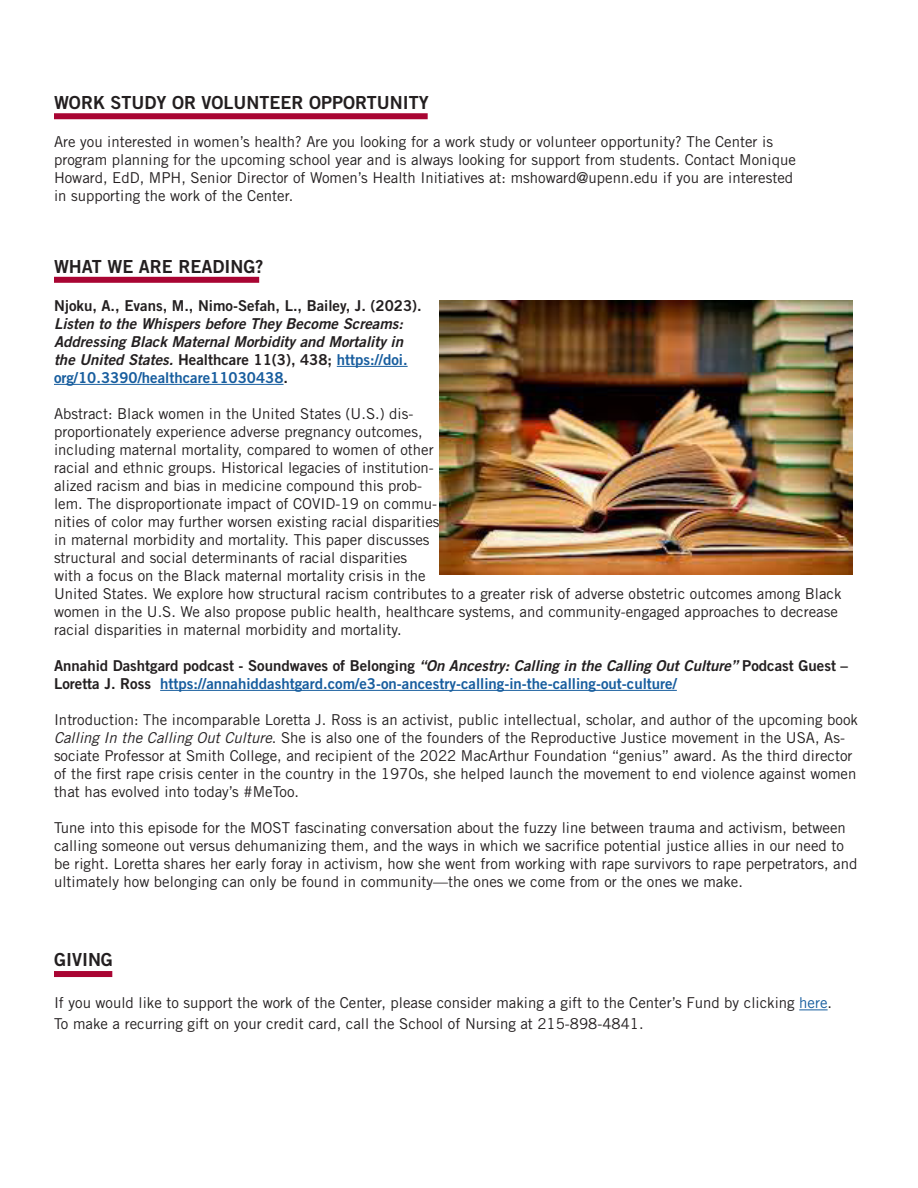
<style>
.page{position:relative;width:918px;height:1188px;background:#fff}
.page>*{position:absolute;margin:0;border:0;box-sizing:border-box;transform-origin:0 0}
.t1{font:18px "Trade Gothic LT Std Bd 2";color:#231f20}
.t2{font:15px/18px "Trade Gothic LT Std";color:#231f20}
.t3{font:15px/18px "Trade Gothic LT Std Bd 2 Obl";color:#231f20}
.t4{font:15px/18px "Trade Gothic LT Std Bd 2";color:#175d9e}
.s1{font-family:"Trade Gothic LT Std Bd 2"}
.s2{font-family:"Trade Gothic LT Std Bd 2";color:#175d9e}
.s3{color:#231f20}
.s4{font-family:"Trade Gothic LT Std Bd 2 Obl";color:#231f20}
.s5{font-style:italic}
.s6{color:#175d9e}
</style>
<div class="page">
<div style="left:54px;top:113px;width:374px;height:6px;background:#a90533"></div>
<hr style="left:337px;top:366px;width:71px;height:1px;background:#175d9e">
<hr style="left:54px;top:384px;width:230px;height:1px;background:#175d9e">
<hr style="left:160px;top:690px;width:517px;height:1px;background:#175d9e">
<div style="left:54px;top:277px;width:205px;height:6px;background:#a90533"></div>
<img style="left:440px;top:300px;width:412px;height:275px">
<div style="left:54px;top:971px;width:58px;height:6px;background:#a90533"></div>
<svg style="left:799px;top:1010px;width:29px;height:1px"></svg>
<p class="t1" style="left:54px;top:91px;width:376px">WORK STUDY OR VOLUNTEER OPPORTUNITY</p>
<p class="t2" style="left:54px;top:133px;width:743px">Are you interested in women’s health? Are you looking for a work study or volunteer opportunity? The Center is program planning for the upcoming school year and is always looking for support from students. Contact Monique Howard, EdD, MPH, Senior Director of Women’s Health Initiatives at: mshoward@upenn.edu if you are interested in supporting the work of the Center.</p>
<p class="t1" style="left:54px;top:255px;width:211px">WHAT WE ARE READING?</p>
<p class="t3" style="left:54px;top:297px;width:369px"><span class="s1">Njoku, A., Evans, M., Nimo-Sefah, L., Bailey, J. (2023).<br></span>Listen to the Whispers before They Become Screams:<br>Addressing Black Maternal Morbidity and Mortality in the United States. <span class="s1">Healthcare 11(3), 438;</span> <span class="s2">https://doi. org/10.3390/healthcare11030438</span><span class="s1">.</span></p>
<p class="t2" style="left:54px;top:404px;width:789px">Abstract: Black women in the United States (U.S.) dis-<br>proportionately experience adverse pregnancy outcomes,<br>including maternal mortality, compared to women of other<br>racial and ethnic groups. Historical legacies of institution-<br>alized racism and bias in medicine compound this prob-<br>lem. The disproportionate impact of COVID-19 on commu-<br>nities of color may further worsen existing racial disparities<br>in maternal morbidity and mortality. This paper discusses<br>structural and social determinants of racial disparities<br>with a focus on the Black maternal mortality crisis in the<br>United States. We explore how structural racism contributes to a greater risk of adverse obstetric outcomes among Black women in the U.S. We also propose public health, healthcare systems, and community-engaged approaches to decrease racial disparities in maternal morbidity and mortality.</p>
<p class="t4" style="left:54px;top:656px;width:796px"><span class="s3">Annahid Dashtgard podcast - Soundwaves of Belonging</span> <span class="s4">“On Ancestry: Calling in the Calling Out Culture”</span> <span class="s3">Podcast Guest –<br>Loretta J. Ross</span> https://annahiddashtgard.com/e3-on-ancestry-calling-in-the-calling-out-culture/</p>
<p class="t2" style="left:54px;top:710px;width:806px">Introduction: The incomparable Loretta J. Ross is an activist, public intellectual, scholar, and author of the upcoming book <span class="s5">Calling In the Calling Out Culture</span>. She is also one of the founders of the Reproductive Justice movement in the USA, As&shy;sociate Professor at Smith College, and recipient of the 2022 MacArthur Foundation “genius” award. As the third director of the first rape crisis center in the country in the 1970s, she helped launch the movement to end violence against women that has evolved into today’s #MeToo.</p>
<p class="t2" style="left:54px;top:818px;width:805px">Tune into this episode for the MOST fascinating conversation about the fuzzy line between trauma and activism, between calling someone out versus dehumanizing them, and the ways in which we sacrifice potential justice allies in our need to be right. Loretta shares her early foray in activism, how she went from working with rape survivors to rape perpetrators, and ultimately how belonging can only be found in community—the ones we come from or the ones we make.</p>
<p class="t1" style="left:54px;top:949px;width:61px">GIVING</p>
<p class="t2" style="left:54px;top:994px;width:780px">If you would like to support the work of the Center, please consider making a gift to the Center’s Fund by clicking <span class="s6">here</span>.</p>
<p class="t2" style="left:54px;top:1015px;width:591px">To make a recurring gift on your credit card, call the School of Nursing at 215-898-4841.</p>
</div>
